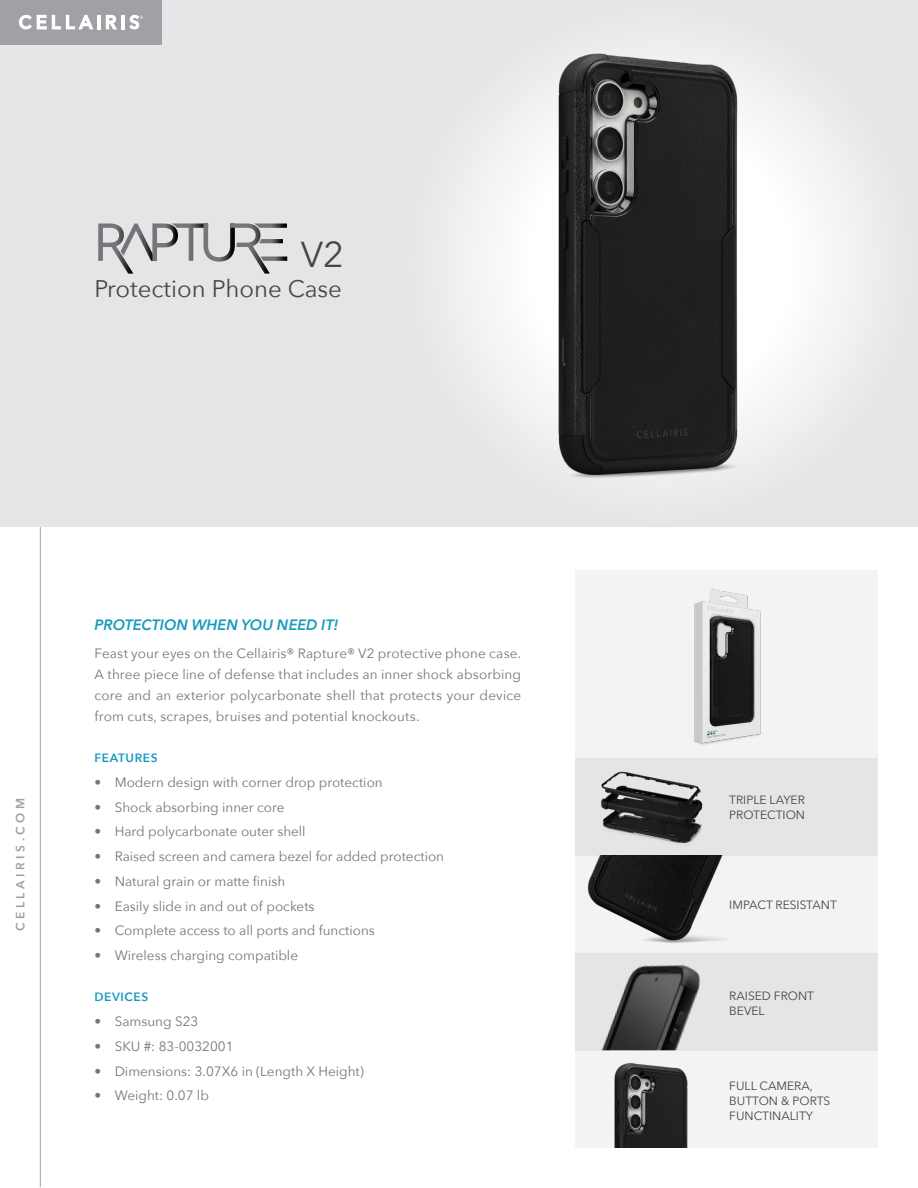
<style>
.page{position:relative;width:918px;height:1188px;background:#fff}
.page>*{position:absolute;margin:0;border:0;box-sizing:border-box;transform-origin:0 0}
.t1{font:36px "Avenir Next";color:#454647}
.t2{font:24px "Avenir Next";color:#454647}
.t3{font:italic 600 15px "Avenir Next";color:#169abe}
.t4{font:13.5px/21px "Avenir Next";color:#757679;text-align:justify}
.t5{font:12px/15px "Avenir Next";color:#454647}
.t6{font:600 12px "Avenir Next";letter-spacing:.05em;color:#169abe}
.t7{font:600 12px "Avenir Next";letter-spacing:.3em;color:#a0a1a5}
</style>
<div class="page">
<div style="left:0;top:0;width:918px;height:527px;background:#e4e5e7"></div>
<svg style="left:451px;top:49px;width:420px;height:396px"></svg>
<svg style="left:98px;top:223px;width:189px;height:51px"></svg>
<div style="left:575px;top:570px;width:303px;height:189px;background:#f2f3f4"></div>
<div style="left:575px;top:856px;width:303px;height:97px;background:#f2f3f4"></div>
<div style="left:575px;top:1050px;width:303px;height:98px;background:#f2f3f4"></div>
<div style="left:575px;top:759px;width:303px;height:97px;background:#e4e5e7"></div>
<div style="left:575px;top:953px;width:303px;height:97px;background:#e4e5e7"></div>
<img style="left:523px;top:50px;width:250px;height:428px">
<img style="left:694px;top:589px;width:67px;height:156px">
<img style="left:601px;top:771px;width:102px;height:73px">
<img style="left:587px;top:856px;width:140px;height:87px">
<img style="left:601px;top:965px;width:99px;height:85px">
<hr style="left:40px;top:527px;width:1px;height:660px;background:#a0a1a5">
<img style="left:614px;top:1062px;width:74px;height:85px">
<div style="left:0;top:0;width:162px;height:44px;background:#a0a1a5"></div>
<svg style="left:19px;top:15px;width:75px;height:14px"></svg>
<svg style="left:106px;top:15px;width:11px;height:14px"></svg>
<hr style="left:97px;top:15px;width:4px;height:14px;background:#fff">
<hr style="left:122px;top:15px;width:3px;height:14px;background:#fff">
<svg style="left:129px;top:15px;width:14px;height:14px"></svg>
<p class="t1" style="left:301px;top:224px;width:45px">V2</p>
<p class="t2" style="left:94px;top:268px;width:249px">Protection Phone Case</p>
<p class="t7" style="left:10px;top:931px;width:135px;rotate:-90deg">CELLAIRIS.COM</p>
<p class="t3" style="left:94px;top:612px;width:245px">PROTECTION WHEN YOU NEED IT!</p>
<p class="t4" style="left:94px;top:642px;width:428px">Feast your eyes on the Cellairis® Rapture® V2 protective phone case.<br>A three piece line of defense that includes an inner shock absorbing core and an exterior polycarbonate shell that protects your device from cuts, scrapes, bruises and potential knockouts.</p>
<p class="t6" style="left:94px;top:748px;width:65px">FEATURES</p>
<p class="t4" style="left:94px;top:771px;width:290px">• Modern design with corner drop protection</p>
<p class="t4" style="left:94px;top:796px;width:191px">• Shock absorbing inner core</p>
<p class="t4" style="left:94px;top:821px;width:213px">• Hard polycarbonate outer shell</p>
<p class="t4" style="left:94px;top:845px;width:351px">• Raised screen and camera bezel for added protection</p>
<p class="t4" style="left:94px;top:870px;width:192px">• Natural grain or matte finish</p>
<p class="t4" style="left:94px;top:895px;width:222px">• Easily slide in and out of pockets</p>
<p class="t4" style="left:94px;top:920px;width:282px">• Complete access to all ports and functions</p>
<p class="t4" style="left:94px;top:944px;width:205px">• Wireless charging compatible</p>
<p class="t6" style="left:94px;top:987px;width:55px">DEVICES</p>
<p class="t4" style="left:94px;top:1010px;width:105px">• Samsung S23</p>
<p class="t4" style="left:94px;top:1035px;width:141px">• SKU #: 83-0032001</p>
<p class="t4" style="left:94px;top:1060px;width:271px">• Dimensions: 3.07X6 in (Length X Height)</p>
<p class="t4" style="left:94px;top:1085px;width:116px">• Weight: 0.07 lb</p>
<p class="t5" style="left:729px;top:792px;width:77px">TRIPLE LAYER<br>PROTECTION</p>
<p class="t5" style="left:729px;top:897px;width:109px">IMPACT RESISTANT</p>
<p class="t5" style="left:729px;top:988px;width:86px">RAISED FRONT</p>
<p class="t5" style="left:729px;top:1003px;width:37px">BEVEL</p>
<p class="t5" style="left:729px;top:1078px;width:103px">FULL CAMERA,<br>BUTTON &amp; PORTS<br>FUNCTINALITY</p>
</div>
